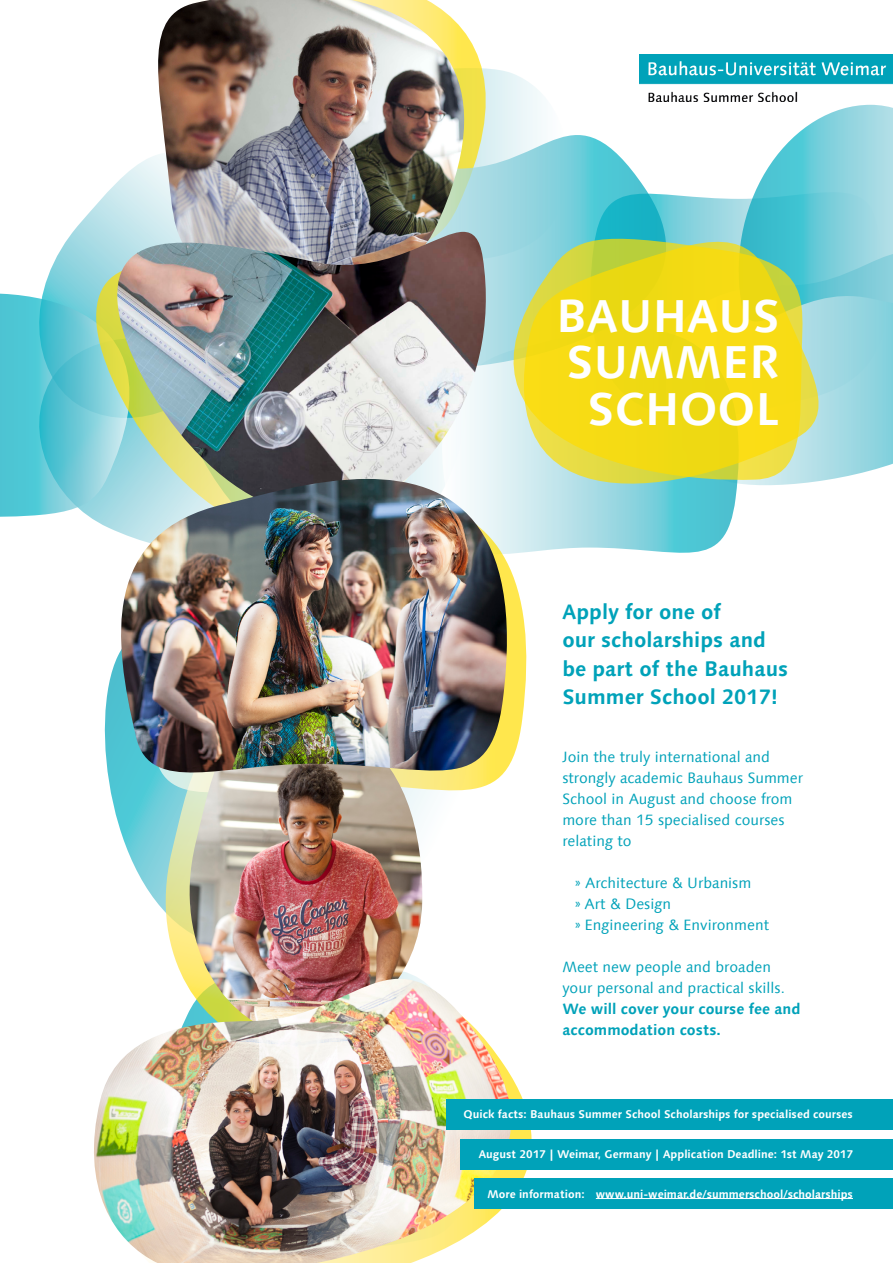
<style>
.page{position:relative;width:893px;height:1263px;background:#fff}
.page>*{position:absolute;margin:0;border:0;box-sizing:border-box;transform-origin:0 0}
.t1{font:700 46.35px/46.3px "Linotype Syntax Com";color:#fff;text-align:right}
.t2{font:700 21px/28.5px "Linotype Syntax Com";color:#00a2b9}
.t3{font:15px/21px "Linotype Syntax Com";color:#00a2b9}
.t4{font:700 15px/21px "Linotype Syntax Com";color:#00a2b9}
.t5{font:700 11.25px "Linotype Syntax Com";color:#fff}
.s1{font-family:"Akzidenz Grotesk BQ";font-weight:300}
</style>
<div class="page">
<svg style="left:499px;top:70px;width:43px;height:63px"></svg>
<svg style="left:466px;top:34px;width:33px;height:99px"></svg>
<svg style="left:679px;top:195px;width:46px;height:31px"></svg>
<svg style="left:45px;top:155px;width:112px;height:128px"></svg>
<svg style="left:839px;top:332px;width:54px;height:146px;background:#97d6e1"></svg>
<svg style="left:0;top:283px;width:96px;height:234px;background:#61c9d6"></svg>
<svg style="left:96px;top:242px;width:24px;height:291px;background:#afdab9"></svg>
<svg style="left:104px;top:652px;width:327px;height:254px"></svg>
<svg style="left:540px;top:531px;width:187px;height:22px"></svg>
<svg style="left:146px;top:794px;width:44px;height:185px"></svg>
<svg style="left:127px;top:531px;width:413px;height:263px"></svg>
<svg style="left:466px;top:133px;width:213px;height:99px"></svg>
<svg style="left:725px;top:105px;width:168px;height:227px"></svg>
<img style="left:639px;top:54px;width:254px;height:47px">
<svg style="left:486px;top:226px;width:353px;height:305px;background:#cfdb6e"></svg>
<img style="left:157px;top:0;width:309px;height:232px">
<img style="left:117px;top:232px;width:371px;height:282px">
<img style="left:190px;top:774px;width:232px;height:205px">
<img style="left:120px;top:479px;width:389px;height:295px">
<img style="left:94px;top:979px;width:419px;height:284px">
<div style="left:460px;top:1138px;width:433px;height:31px;background:#00a2b9"></div>
<div style="left:475px;top:1178px;width:418px;height:31px;background:#00a2b9"></div>
<div style="left:446px;top:1099px;width:447px;height:31px;background:#00a2b9"></div>
<hr style="left:596px;top:1198px;width:257px;height:1px;background:#fff">
<h1 class="t1" style="left:556px;top:292px;width:225px">BAUHAUS<br>SUMMER<br>SCHOOL</h1>
<h2 class="t2" style="left:562px;top:597px;width:227px">Apply for one of<br>our scholarships and be part of the Bauhaus<br>Summer School 2017!</h2>
<p class="t3" style="left:562px;top:746px;width:242px">Join the truly international and strongly academic Bauhaus Summer<br>School in August and choose from more than 15 specialised courses relating to</p>
<p class="t3" style="left:575px;top:872px;width:196px"><span class="s1">»</span> Architecture &amp; Urbanism<br><span class="s1">»</span> Art &amp; Design<br><span class="s1">»</span> Engineering &amp; Environment</p>
<p class="t3" style="left:562px;top:956px;width:224px">Meet new people and broaden your personal and practical skills.</p>
<p class="t4" style="left:562px;top:998px;width:240px">We will cover your course fee and accommodation costs.</p>
<p class="t5" style="left:463px;top:1107px;width:391px">Quick facts: Bauhaus Summer School Scholarships for specialised courses</p>
<p class="t5" style="left:479px;top:1147px;width:376px">August 2017 | Weimar, Germany | Application Deadline: 1st May 2017</p>
<p class="t5" style="left:488px;top:1186px;width:367px">More information: www.uni-weimar.de/summerschool/scholarships</p>
</div>
